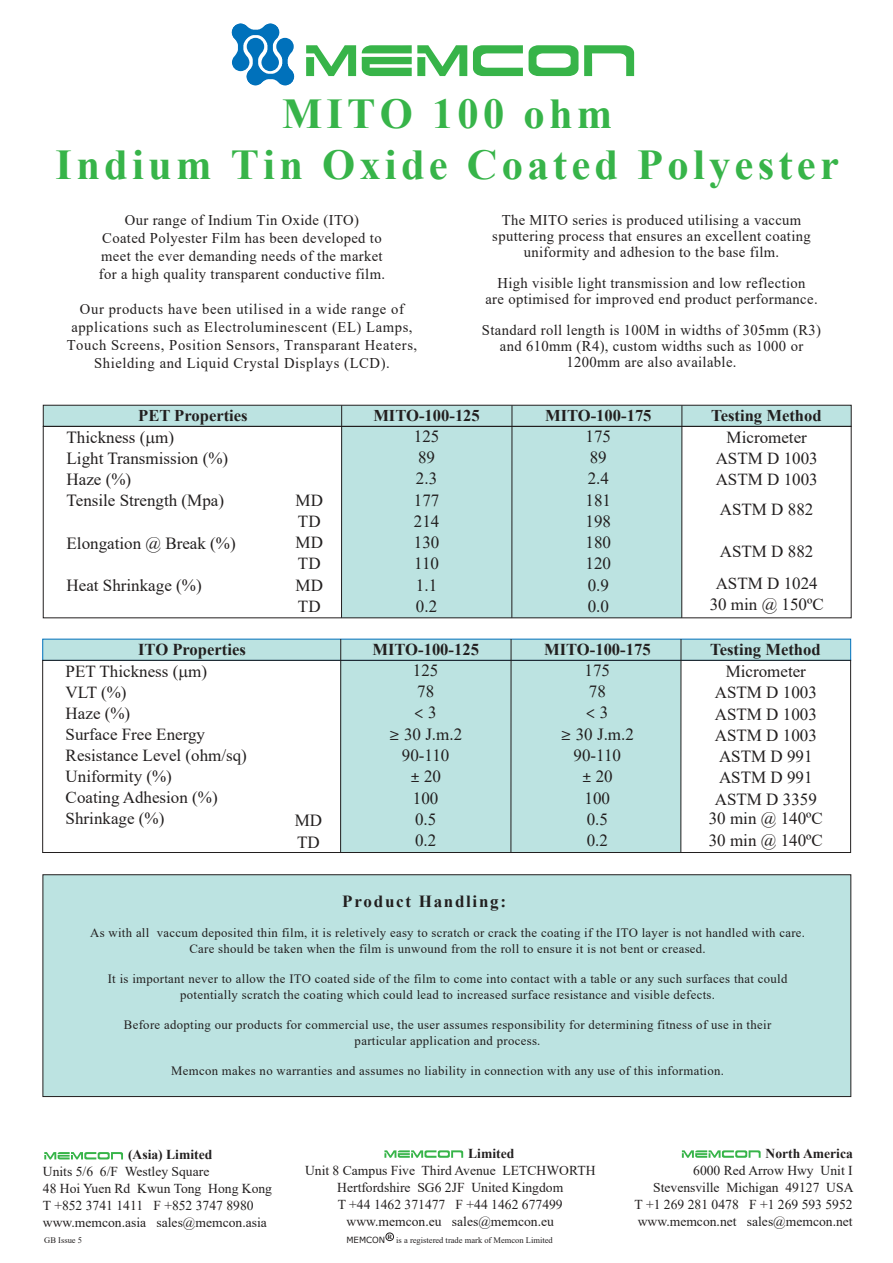
<style>
.page{position:relative;width:893px;height:1263px;background:#fff}
.page>*{position:absolute;margin:0;border:0;box-sizing:border-box;transform-origin:0 0}
.t1{font:700 42.45px/51px "Times New Roman";letter-spacing:.1em;color:#37b449;text-align:center}
.t2{font:18px "Quicksand";color:#221f1f}
.t3{font:16.95px/21.3px "Times New Roman";color:#221f1f}
.t4{font:700 16.95px "Times New Roman";letter-spacing:.1em;color:#221f1f}
.t5{font:16.8px/21px "Times New Roman";color:#221f1f}
.t6{font:700 16.65px "Times New Roman";color:#221f1f}
.t7{font:700 16.5px "Times New Roman";color:#221f1f}
.t8{font:14.85px/17.9px "Times New Roman";letter-spacing:.025em;color:#221f1f;text-align:center}
.t9{font:13.65px/17px "Times New Roman";color:#221f1f;text-align:center}
.t10{font:700 13.65px "Times New Roman";color:#221f1f}
.t11{font:12.75px/15.3px "Times New Roman";letter-spacing:.025em;color:#221f1f;text-align:center}
.t12{font:8.55px "Times New Roman";color:#221f1f}
.t13{font:8.55px "Verdana";color:#221f1f}
.t14{font:700 6.45px "Times New Roman";color:#221f1f}
.s1{font-family:"Times New Roman";font-size:16.95px}
.s2{font-family:"Quicksand";font-size:18px}
</style>
<div class="page">
<div style="left:341px;top:660px;width:340px;height:192px;background:#bce3e1"></div>
<div style="left:42px;top:639px;width:809px;height:22px;background:#bce3e1"></div>
<div style="left:42px;top:660px;width:809px;height:193px;border:1px solid #221f1f"></div>
<hr style="left:511px;top:639px;width:1px;height:214px;background:#221f1f">
<hr style="left:680px;top:639px;width:1px;height:214px;background:#221f1f">
<hr style="left:340px;top:639px;width:1px;height:213px;background:#221f1f">
<div style="left:342px;top:426px;width:340px;height:192px;background:#bce3e1"></div>
<div style="left:43px;top:405px;width:809px;height:22px;background:#bce3e1;border:1px solid #221f1f"></div>
<div style="left:43px;top:426px;width:808px;height:192px;border:1px solid #221f1f"></div>
<hr style="left:511px;top:405px;width:1px;height:213px;background:#221f1f">
<hr style="left:681px;top:405px;width:1px;height:213px;background:#221f1f">
<hr style="left:341px;top:405px;width:1px;height:213px;background:#221f1f">
<div style="left:43px;top:874px;width:808px;height:223px;background:#bce3e1;border:1px solid #221f1f"></div>
<svg style="left:306px;top:45px;width:328px;height:31px"></svg>
<svg style="left:232px;top:24px;width:62px;height:61px"></svg>
<svg style="left:384px;top:1150px;width:79px;height:8px"></svg>
<svg style="left:682px;top:1150px;width:79px;height:8px"></svg>
<div style="left:386px;top:1233px;width:8px;height:8px;border:1px solid #221f1f;border-radius:50%"></div>
<svg style="left:44px;top:1152px;width:79px;height:7px"></svg>
<h1 class="t1" style="left:56px;top:92px;width:785px">MITO 100 ohm<br>Indium Tin Oxide Coated Polyester</h1>
<p class="t8" style="left:99px;top:213px;width:288px">Our range of Indium Tin Oxide (ITO)<br>Coated Polyester Film has been developed to meet the ever demanding needs of the market for a high quality transparent conductive film.</p>
<p class="t8" style="left:67px;top:302px;width:352px">Our products have been utilised in a wide range of applications such as Electroluminescent (EL) Lamps, Touch Screens, Position Sensors, Transparant Heaters, Shielding and Liquid Crystal Displays (LCD).</p>
<p class="t8" style="left:492px;top:214px;width:320px;line-height:15.8px">The MITO series is produced utilising a vaccum sputtering process that ensures an excellent coating uniformity and adhesion to the base film.</p>
<p class="t8" style="left:485px;top:277px;width:334px;line-height:15.8px">High visible light transmission and low reflection<br>are optimised for improved end product performance.</p>
<p class="t8" style="left:482px;top:324px;width:341px;line-height:15.8px">Standard roll length is 100M in widths of 305mm (R3) and 610mm (R4), custom widths such as 1000 or<br>1200mm are also available.</p>
<p class="t7" style="left:138px;top:409px;width:111px">PET Properties</p>
<p class="t7" style="left:373px;top:409px;width:108px">MITO-100-125</p>
<p class="t7" style="left:545px;top:409px;width:108px">MITO-100-175</p>
<p class="t7" style="left:711px;top:409px;width:112px">Testing Method</p>
<p class="t3" style="left:67px;top:428px;width:163px">Thickness ( m)<br>Light Transmission (%)<br>Haze (%)<br>Tensile Strength (Mpa)</p>
<p class="t3" style="left:67px;top:534px;width:171px">Elongation @ Break (%)</p>
<p class="t3" style="left:67px;top:577px;width:137px">Heat Shrinkage (%)</p>
<p class="t3" style="left:414px;top:427px;width:27px">125<br>89<br>2.3<br>177<br>214<br>130<br>110<br>1.1<br>0.2</p>
<p class="t3" style="left:586px;top:427px;width:27px">175<br>89<br>2.4<br>181<br>198<br>180<br>120<br>0.9<br>0.0</p>
<p class="t5" style="left:716px;top:428px;width:104px;text-align:center">Micrometer<br>ASTM D 1003<br>ASTM D 1003</p>
<p class="t5" style="left:296px;top:492px;width:29px">MD<br>TD<br>MD<br>TD<br>MD<br>TD</p>
<p class="t5" style="left:720px;top:500px;width:95px">ASTM D 882</p>
<p class="t5" style="left:720px;top:542px;width:95px">ASTM D 882</p>
<p class="t5" style="left:716px;top:574px;width:104px">ASTM D 1024</p>
<p class="t3" style="left:710px;top:595px;width:116px">30 min @ 150ºC</p>
<p class="t6" style="left:138px;top:643px;width:109px">ITO Properties</p>
<p class="t6" style="left:372px;top:644px;width:108px">MITO-100-125</p>
<p class="t6" style="left:544px;top:644px;width:108px">MITO-100-175</p>
<p class="t6" style="left:710px;top:644px;width:112px">Testing Method</p>
<p class="t5" style="left:66px;top:662px;width:183px">PET Thickness ( m)<br>VLT (%)<br>Haze (%)<br>Surface Free Energy<br>Resistance Level (ohm/sq)<br>Uniformity (%)<br>Coating Adhesion (%)<br>Shrinkage (%)</p>
<p class="t3" style="left:709px;top:662px;width:116px;text-align:center">Micrometer<br>ASTM D 1003<br>ASTM D 1003<br>ASTM D 1003<br>ASTM D 991<br>ASTM D 991<br>ASTM D 3359<br>30 min @ 140ºC<br>30 min @ 140ºC</p>
<p class="t3" style="left:413px;top:661px;width:27px">125<br>78</p>
<p class="t2" style="left:415px;top:702px;width:24px">&lt; <span class="s1">3</span></p>
<p class="t3" style="left:389px;top:725px;width:75px;text-align:center"><span class="s2">≥</span> 30 J.m.2<br>90-110<br><span class="s2">±</span> 20<br>100<br>0.5<br>0.2</p>
<p class="t3" style="left:585px;top:661px;width:27px">175<br>78</p>
<p class="t2" style="left:586px;top:702px;width:24px">&lt; <span class="s1">3</span></p>
<p class="t3" style="left:561px;top:725px;width:75px;text-align:center"><span class="s2">≥</span> 30 J.m.2<br>90-110<br><span class="s2">±</span> 20<br>100<br>0.5<br>0.2</p>
<p class="t3" style="left:295px;top:812px;width:29px">MD<br>TD</p>
<p class="t4" style="left:342px;top:895px;width:165px">Product Handling:</p>
<p class="t11" style="left:90px;top:927px;width:716px">As with all vaccum deposited thin film, it is reletively easy to scratch or crack the coating if the ITO layer is not handled with care.<br>Care should be taken when the film is unwound from the roll to ensure it is not bent or creased.</p>
<p class="t11" style="left:108px;top:973px;width:681px">It is important never to allow the ITO coated side of the film to come into contact with a table or any such surfaces that could potentially scratch the coating which could lead to increased surface resistance and visible defects.</p>
<p class="t11" style="left:124px;top:1018px;width:649px">Before adopting our products for commercial use, the user assumes responsibility for determining fitness of use in their particular application and process.</p>
<p class="t11" style="left:171px;top:1064px;width:554px">Memcon makes no warranties and assumes no liability in connection with any use of this information.</p>
<p class="t10" style="left:128px;top:1150px;width:86px">(Asia) Limited</p>
<p class="t10" style="left:468px;top:1148px;width:48px">Limited</p>
<p class="t10" style="left:766px;top:1148px;width:89px">North America</p>
<p class="t9" style="left:43px;top:1164px;width:231px;text-align:left">Units 5/6 6/F Westley Square<br>48 Hoi Yuen Rd Kwun Tong Hong Kong<br>T +852 3741 1411 F +852 3747 8980 www.memcon.asia sales@memcon.asia</p>
<p class="t9" style="left:305px;top:1163px;width:292px">Unit 8 Campus Five Third Avenue LETCHWORTH Hertfordshire SG6 2JF United Kingdom<br>T +44 1462 371477 F +44 1462 677499 www.memcon.eu sales@memcon.eu</p>
<p class="t9" style="left:635px;top:1163px;width:220px;text-align:right">6000 Red Arrow Hwy Unit I<br>Stevensville Michigan 49127 USA<br>T +1 269 281 0478 F +1 269 593 5952 www.memcon.net sales@memcon.net</p>
<p class="t12" style="left:44px;top:1237px;width:39px">GB Issue 5</p>
<p class="t14" style="left:387px;top:1234px;width:6px">R</p>
<p class="t13" style="left:346px;top:1235px;width:40px">MEMCON</p>
<p class="t12" style="left:396px;top:1237px;width:158px">is a registered trade mark of Memcon Limited</p>
</div>
